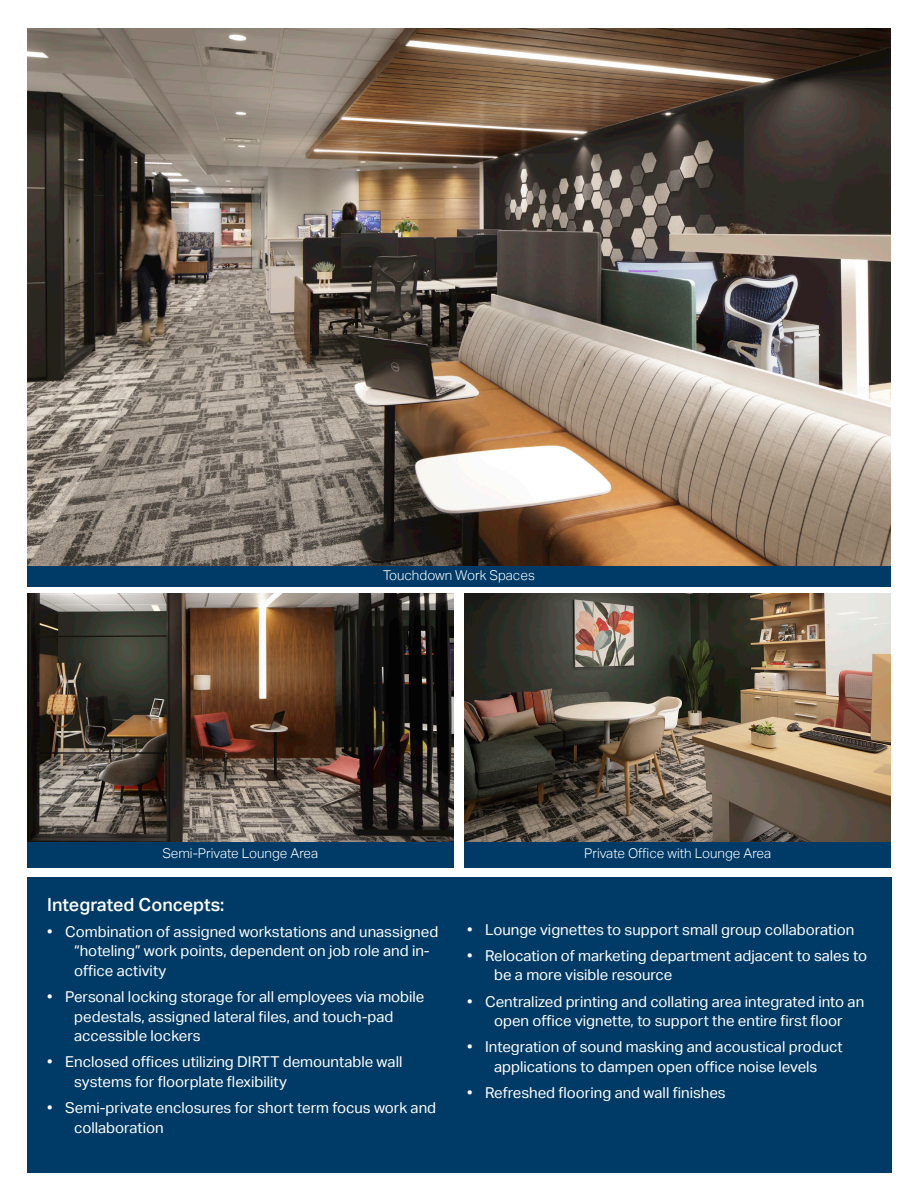
<style>
.page{position:relative;width:918px;height:1188px;background:#fff}
.page>*{position:absolute;margin:0;border:0;box-sizing:border-box;transform-origin:0 0}
.PARAGRAPH_TITLE{font:500 18px "Aktiv Grotesk";color:#fff}
.t1{font:15px/19.5px "Aktiv Grotesk";color:#fff}
.Text{font:300 13.5px "Aktiv Grotesk";color:#fff}
</style>
<div class="page">
<div style="left:27px;top:564px;width:864px;height:23px;background:#003b67"></div>
<img style="left:27px;top:28px;width:864px;height:537px">
<div style="left:464px;top:841px;width:427px;height:27px;background:#003b67"></div>
<div style="left:27px;top:841px;width:427px;height:27px;background:#003b67"></div>
<img style="left:27px;top:594px;width:427px;height:247px">
<img style="left:464px;top:594px;width:427px;height:247px">
<div style="left:27px;top:877px;width:432px;height:296px;background:#003b67"></div>
<div style="left:447px;top:877px;width:445px;height:296px;background:#003b67"></div>
<p class="Text" style="left:383px;top:568px;width:153px">Touchdown Work Spaces</p>
<p class="Text" style="left:162px;top:845px;width:157px">Semi-Private Lounge Area</p>
<p class="Text" style="left:584px;top:845px;width:188px">Private Office with Lounge Area</p>
<p class="PARAGRAPH_TITLE" style="left:47px;top:894px;width:179px">Integrated Concepts:</p>
<p class="t1" style="left:74px;top:922px;width:366px;text-indent:-27px">• Combination of assigned workstations and unassigned “hoteling” work points, dependent on job role and in&shy;office activity</p>
<p class="t1" style="left:74px;top:987px;width:352px;text-indent:-27px">• Personal locking storage for all employees via mobile pedestals, assigned lateral files, and touch-pad accessible lockers</p>
<p class="t1" style="left:74px;top:1052px;width:330px;text-indent:-27px">• Enclosed offices utilizing DIRTT demountable wall systems for floorplate flexibility</p>
<p class="t1" style="left:74px;top:1098px;width:363px;text-indent:-27px">• Semi-private enclosures for short term focus work and collaboration</p>
<p class="t1" style="left:467px;top:920px;width:389px">• Lounge vignettes to support small group collaboration</p>
<p class="t1" style="left:494px;top:946px;width:374px;text-indent:-27px">• Relocation of marketing department adjacent to sales to be a more visible resource</p>
<p class="t1" style="left:467px;top:992px;width:399px;text-align:center">• Centralized printing and collating area integrated into an open office vignette, to support the entire first floor</p>
<p class="t1" style="left:467px;top:1037px;width:377px;text-align:center">• Integration of sound masking and acoustical product applications to dampen open office noise levels</p>
<p class="t1" style="left:467px;top:1083px;width:260px">• Refreshed flooring and wall finishes</p>
</div>
